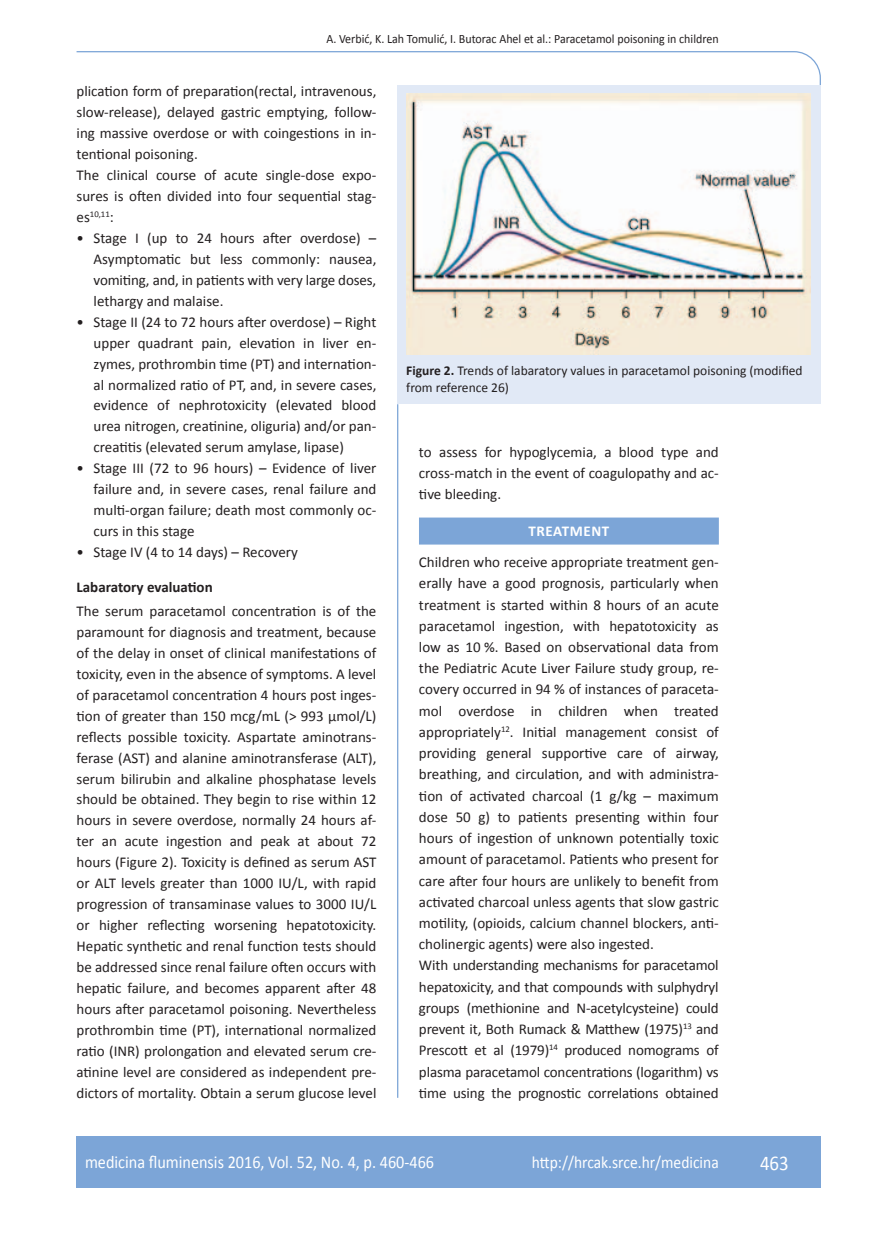
<style>
.page{position:relative;width:872px;height:1234px;background:#fff}
.page>*{position:absolute;margin:0;border:0;box-sizing:border-box;transform-origin:0 0}
.t1{font:21px "Calibri";color:#fff;scale:.9 1}
.t2{font:18px "Calibri";color:#fff;scale:.9 1}
.t3{font:17.25px "Calibri";color:#fff;scale:.9 1}
.t4{font:15px/21px "Calibri";color:#231f20;text-align:justify}
.t5{font:700 15px "Calibri";color:#231f20}
.t6{font:700 15px "Calibri";letter-spacing:.04em;color:#fff}
.t7{font:13.5px/16.5px "Calibri";color:#231f20}
.t8{font:12.75px "Calibri";color:#231f20;scale:.94 1}
.t9{font:8.7px "Calibri";color:#231f20}
.s1{font-size:15px}
.s2{font-weight:700}
</style>
<div class="page">
<svg style="left:76px;top:51px;width:745px;height:275px"></svg>
<hr style="left:397px;top:404px;width:1px;height:693px;background:#7ca5d7">
<div style="left:77px;top:1135px;width:744px;height:51px;background:#7ca5d7"></div>
<div style="left:419px;top:517px;width:300px;height:27px;background:#7ca5d7"></div>
<div style="left:398px;top:85px;width:423px;height:318px;background:#e1e9f6"></div>
<img style="left:406px;top:94px;width:404px;height:260px">
<p class="t8" style="left:326px;top:30px;width:419px">A. Verbić, K. Lah Tomulić, I. Butorac Ahel et al.: Paracetamol poisoning in children</p>
<p class="t4" style="left:77px;top:80px;width:301px;text-align:left">plication form of preparation(rectal, intravenous, slow-release), delayed gastric emptying, follow&shy;ing massive overdose or with coingestions in in&shy;tentional poisoning.<br>The clinical course of acute single-dose expo&shy;sures is often divided into four sequential stag-</p>
<p class="t9" style="left:77px;top:209px;width:39px"><span class="s1">es</span>10,11<span class="s1">:</span></p>
<p class="t4" style="left:94px;top:227px;width:284px;text-indent:-17px">• Stage I (up to 24 hours after overdose) – Asymptomatic but less commonly: nausea, vomiting, and, in patients with very large doses, lethargy and malaise.</p>
<p class="t4" style="left:94px;top:310px;width:284px;text-indent:-17px">• Stage II (24 to 72 hours after overdose) – Right upper quadrant pain, elevation in liver en&shy;zymes, prothrombin time (PT) and internation&shy;al normalized ratio of PT, and, in severe cases, evidence of nephrotoxicity (elevated blood urea nitrogen, creatinine, oliguria) and/or pan&shy;creatitis (elevated serum amylase, lipase)</p>
<p class="t4" style="left:94px;top:457px;width:284px;text-indent:-17px">• Stage III (72 to 96 hours) – Evidence of liver failure and, in severe cases, renal failure and multi-organ failure; death most commonly oc&shy;curs in this stage</p>
<p class="t4" style="left:77px;top:540px;width:223px">• Stage IV (4 to 14 days) – Recovery</p>
<p class="t5" style="left:77px;top:578px;width:138px">Labaratory evaluation</p>
<p class="t4" style="left:77px;top:599px;width:301px">The serum paracetamol concentration is of the paramount for diagnosis and treatment, because of the delay in onset of clinical manifestations of toxicity, even in the absence of symptoms. A level of paracetamol concentration 4 hours post inges&shy;tion of greater than 150 mcg/mL (&gt; 993 µmol/L) reflects possible toxicity. Aspartate aminotrans&shy;ferase (AST) and alanine aminotransferase (ALT), serum bilirubin and alkaline phosphatase levels should be obtained. They begin to rise within 12 hours in severe overdose, normally 24 hours af&shy;ter an acute ingestion and peak at about 72 hours (Figure 2). Toxicity is defined as serum AST or ALT levels greater than 1000 IU/L, with rapid progression of transaminase values to 3000 IU/L or higher reflecting worsening hepatotoxicity.<br>Hepatic synthetic and renal function tests should be addressed since renal failure often occurs with hepatic failure, and becomes apparent after 48 hours after paracetamol poisoning. Nevertheless prothrombin time (PT), international normalized ratio (INR) prolongation and elevated serum cre&shy;atinine level are considered as independent pre&shy;dictors of mortality. Obtain a serum glucose level</p>
<p class="t7" style="left:406px;top:361px;width:398px"><span class="s2">Figure 2.</span> Trends of labaratory values in paracetamol poisoning (modified from reference 26)</p>
<p class="t4" style="left:419px;top:440px;width:301px">to assess for hypoglycemia, a blood type and cross-match in the event of coagulopathy and ac&shy;tive bleeding.</p>
<p class="t6" style="left:528px;top:522px;width:82px">TREATMENT</p>
<p class="t4" style="left:419px;top:550px;width:301px;text-align:left">Children who receive appropriate treatment gen&shy;erally have a good prognosis, particularly when treatment is started within 8 hours of an acute paracetamol ingestion, with hepatotoxicity as low as 10 %. Based on observational data from the Pediatric Acute Liver Failure study group, re&shy;covery occurred in 94 % of instances of paraceta&shy;mol overdose in children when treated appropriately<sup>12</sup>. Initial management consist of providing general supportive care of airway, breathing, and circulation, and with administra&shy;tion of activated charcoal (1 g/kg – maximum dose 50 g) to patients presenting within four hours of ingestion of unknown potentially toxic amount of paracetamol. Patients who present for care after four hours are unlikely to benefit from activated charcoal unless agents that slow gastric motility, (opioids, calcium channel blockers, anti&shy;cholinergic agents) were also ingested.<br>With understanding mechanisms for paracetamol hepatoxicity, and that compounds with sulphydryl groups (methionine and N-acetylcysteine) could prevent it, Both Rumack &amp; Matthew (1975)<sup>13</sup> and Prescott et al (1979)<sup>14</sup> produced nomograms of plasma paracetamol concentrations (logarithm) vs time using the prognostic correlations obtained</p>
<p class="t2" style="left:85px;top:1150px;width:389px">medicina fluminensis 2016, Vol. 52, No. 4, p. 460-466</p>
<p class="t3" style="left:532px;top:1151px;width:209px">http://hrcak.srce.hr/medicina</p>
<h1 class="t1" style="left:760px;top:1149px;width:33px">463</h1>
</div>
